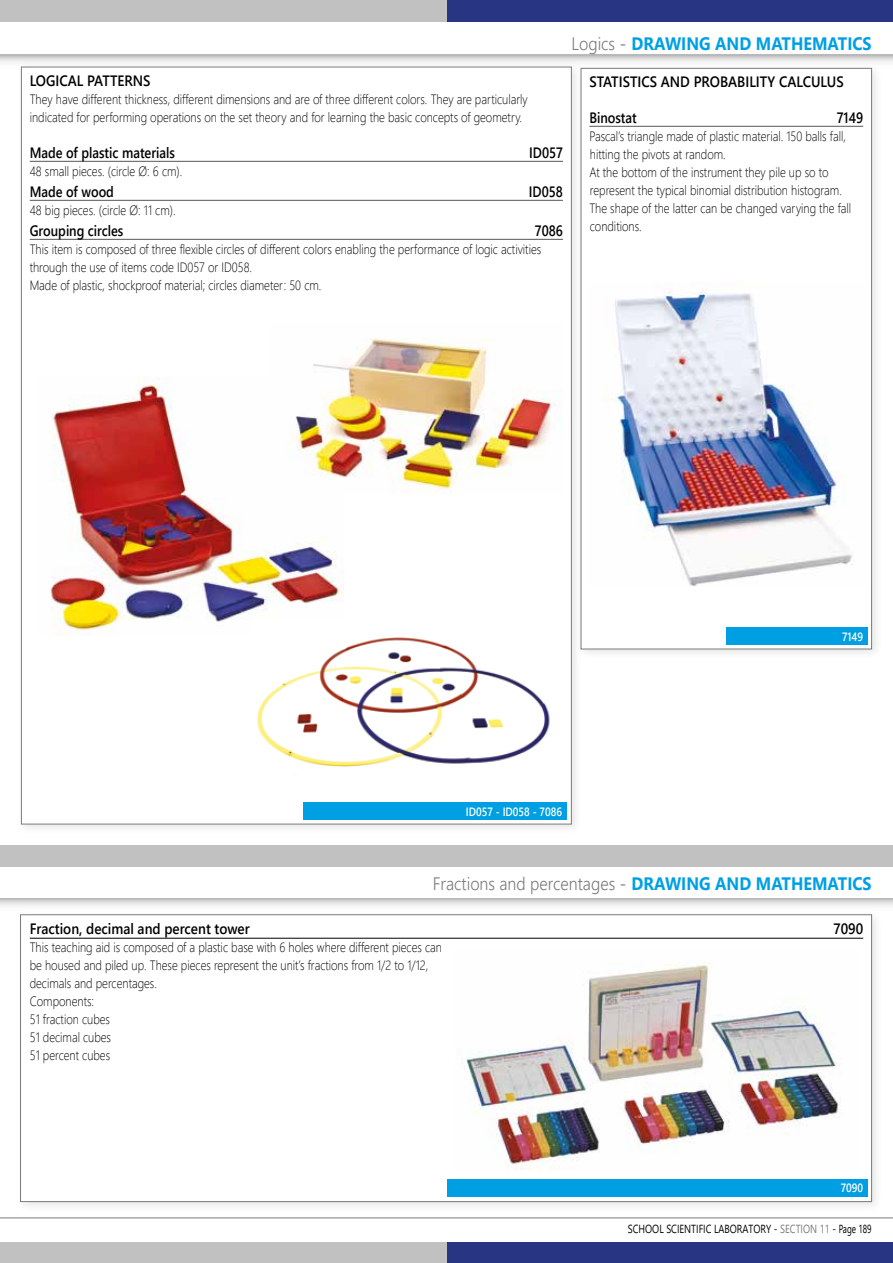
<style>
.page{position:relative;width:893px;height:1263px;background:#fff}
.page>*{position:absolute;margin:0;border:0;box-sizing:border-box;transform-origin:0 0}
.t1{font:300 18px "Segoe UI";color:#7c7b7b;scale:.9 1}
.t2{font:700 18px "Segoe UI";color:#009fe3;scale:.9 1}
.t3{font:600 15px "Segoe UI";color:#000;scale:.9 1}
.t4{font:600 15px "Segoe UI";color:#000;scale:.85 1}
.t5{font:300 13.5px/18px "Segoe UI";color:#000;scale:.85 1}
.t6{font:600 12px "Segoe UI";color:#fff;scale:.85 1}
.t7{font:11.7px "Segoe UI";color:#000;scale:.8 1}
.s1{font-weight:300;color:#7c7b7b}
.s2{font-weight:400;color:#7c7b7b}
.s3{font-weight:400}
.s4{font-weight:700;color:#009fe3}
.s5{color:#7c7b7b}
</style>
<div class="page">
<svg style="left:0;top:55px;width:893px;height:8px"></svg>
<div style="left:447px;top:0;width:446px;height:21px;background:#283583"></div>
<div style="left:0;top:0;width:447px;height:21px;background:#c2c1c1"></div>
<hr style="left:0;top:1218px;width:893px;height:1px;background:#7c7b7b">
<div style="left:447px;top:1242px;width:446px;height:21px;background:#283583"></div>
<div style="left:0;top:1242px;width:447px;height:21px;background:#c2c1c1"></div>
<svg style="left:0;top:898px;width:893px;height:8px;background:#dadada"></svg>
<div style="left:0;top:845px;width:893px;height:21px;background:#c2c1c1"></div>
<div style="left:16px;top:62px;width:566px;height:773px;background:#000;opacity:.1"></div>
<div style="left:21px;top:67px;width:550px;height:757px;background:#fff"></div>
<div style="left:576px;top:63px;width:307px;height:597px;background:#000;opacity:.1"></div>
<div style="left:581px;top:68px;width:291px;height:581px;background:#fff;border:1px solid #7c7b7b"></div>
<div style="left:303px;top:803px;width:263px;height:17px;background:#009fe3"></div>
<div style="left:726px;top:628px;width:141px;height:17px;background:#009fe3"></div>
<hr style="left:30px;top:161px;width:533px;height:1px;background:#575756">
<hr style="left:30px;top:200px;width:533px;height:1px;background:#575756">
<hr style="left:30px;top:239px;width:533px;height:1px;background:#575756">
<hr style="left:589px;top:126px;width:274px;height:1px;background:#575756">
<img style="left:51px;top:378px;width:292px;height:258px">
<img style="left:272px;top:338px;width:291px;height:156px">
<img style="left:250px;top:621px;width:300px;height:146px">
<img style="left:608px;top:289px;width:245px;height:297px">
<div style="left:15px;top:909px;width:868px;height:304px;background:#000;opacity:.1"></div>
<div style="left:20px;top:914px;width:852px;height:288px;background:#fff;border:1px solid #7c7b7b"></div>
<hr style="left:30px;top:938px;width:833px;height:1px;background:#000">
<div style="left:447px;top:1179px;width:420px;height:17px;background:#009fe3"></div>
<img style="left:462px;top:962px;width:377px;height:208px">
<p class="t3" style="left:30px;top:67px;width:136px">LOGICAL PATTERNS</p>
<p class="t5" style="left:30px;top:89px;width:587px">They have different thickness, different dimensions and are of three different colors. They are particularly indicated for performing operations on the set theory and for learning the basic concepts of geometry.</p>
<p class="t4" style="left:30px;top:139px;width:172px">Made of plastic materials</p>
<p class="t4" style="left:529px;top:139px;width:41px">ID057</p>
<p class="t5" style="left:30px;top:161px;width:181px">48 small pieces. (circle Ø: 6 cm).</p>
<p class="t4" style="left:30px;top:178px;width:101px">Made of wood</p>
<p class="t4" style="left:529px;top:178px;width:42px">ID058</p>
<p class="t5" style="left:30px;top:200px;width:173px">48 big pieces. (circle Ø: 11 cm).</p>
<p class="t4" style="left:30px;top:217px;width:112px">Grouping circles</p>
<p class="t4" style="left:535px;top:217px;width:35px">7086</p>
<p class="t5" style="left:30px;top:239px;width:603px">This item is composed of three flexible circles of different colors enabling the performance of logic activities through the use of items code ID057 or ID058.<br>Made of plastic, shockproof material; circles diameter: 50 cm.</p>
<h1 class="t2" style="left:572px;top:26px;width:335px"><span class="s1">Logics</span> <span class="s2">-</span> DRAWING AND MATHEMATICS</h1>
<p class="t3" style="left:589px;top:68px;width:284px">STATISTICS AND PROBABILITY CALCULUS</p>
<p class="t4" style="left:589px;top:104px;width:57px">Binostat</p>
<p class="t4" style="left:837px;top:104px;width:33px">7149</p>
<p class="t5" style="left:589px;top:126px;width:310px">Pascal’s triangle made of plastic material. 150 balls fall, hitting the pivots at random.<br>At the bottom of the instrument they pile up so to represent the typical binomial distribution histogram.<br>The shape of the latter can be changed varying the fall conditions.</p>
<p class="t6" style="left:466px;top:800px;width:115px">ID057 - ID058 - 7086</p>
<p class="t6" style="left:842px;top:625px;width:26px">7149</p>
<h1 class="t1" style="left:433px;top:866px;width:489px">Fractions and percentages <span class="s3">-</span> <span class="s4">DRAWING AND MATHEMATICS</span></h1>
<p class="t3" style="left:30px;top:914px;width:246px">Fraction, decimal and percent tower</p>
<p class="t3" style="left:833px;top:914px;width:35px">7090</p>
<p class="t5" style="left:30px;top:937px;width:486px">This teaching aid is composed of a plastic base with 6 holes where different pieces can be housed and piled up. These pieces represent the unit’s fractions from 1/2 to 1/12, decimals and percentages.<br>Components:<br>51 fraction cubes<br>51 decimal cubes<br>51 percent cubes</p>
<p class="t6" style="left:841px;top:1177px;width:28px">7090</p>
<p class="t7" style="left:628px;top:1217px;width:306px">SCHOOL SCIENTIFIC LABORATORY - <span class="s5">SECTION 11</span> - Page 189</p>
</div>
